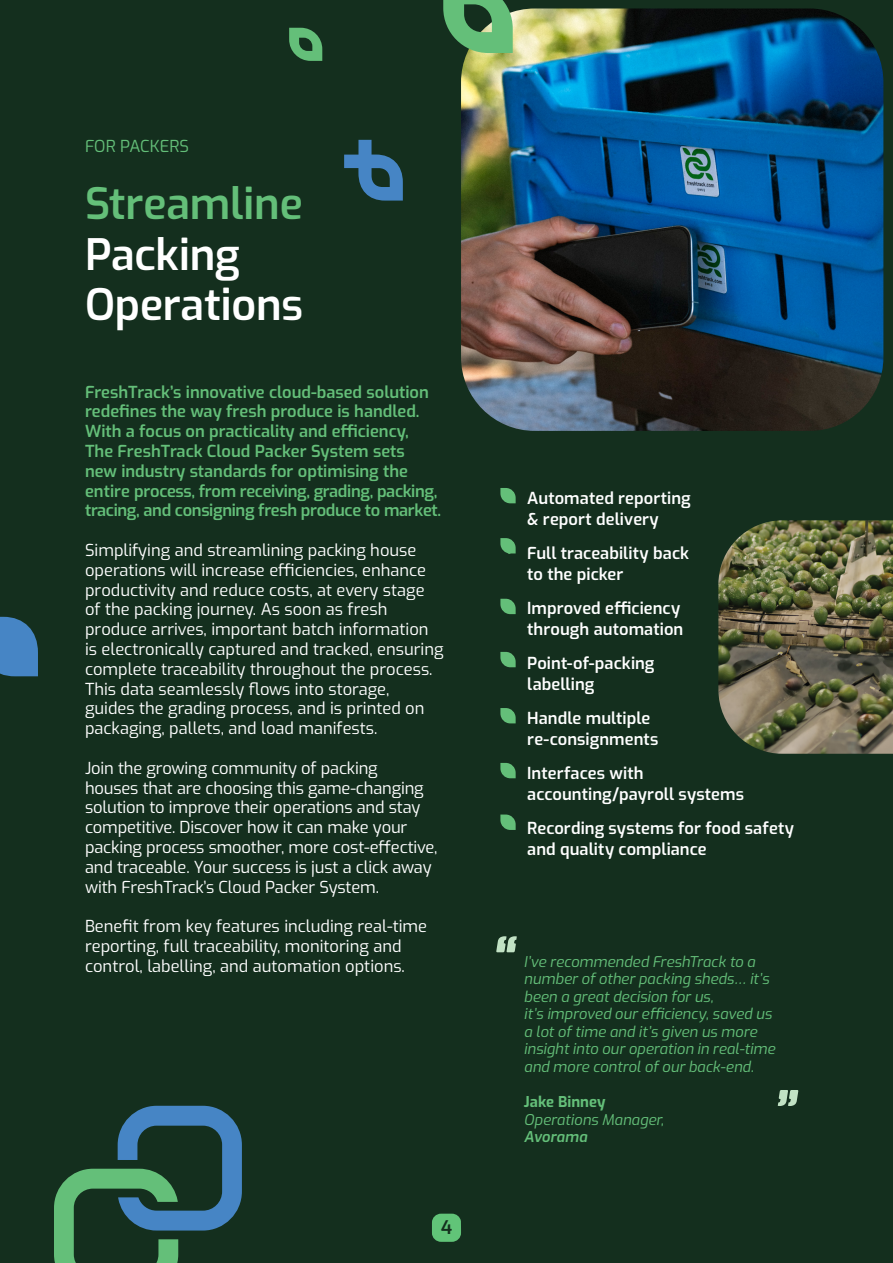
<style>
.page{position:relative;width:893px;height:1263px;background:#142f1e}
.page>*{position:absolute;margin:0;border:0;box-sizing:border-box;transform-origin:0 0}
.t1{font:italic 700 61.2px "Exo";color:#c1e2c4}
.t2{font:600 43.2px/50.4px "Exo";letter-spacing:-.005em;color:#fff}
.t3{font:600 43.2px "Exo";letter-spacing:-.005em;color:#64bf79}
.t4{font:600 18.75px "Exo";color:#142f1e}
.t5{font:16.5px/19.8px "Exo";color:#fff}
.t6{font:600 16.5px/19.8px "Exo";color:#64bf79}
.t7{font:600 16.5px/21px "Exo";letter-spacing:.005em;color:#fff}
.t8{font:16.5px "Exo";letter-spacing:-.005em;color:#64bf79}
.t9{font:italic 14.85px/17.5px "Exo";color:#64bf79}
.t10{font:700 14.85px "Exo";letter-spacing:.005em;color:#64bf79}
.t11{font:italic 600 14.85px "Exo";letter-spacing:.005em;color:#64bf79}
.s1{font-weight:400;color:#64bf79}
</style>
<div class="page">
<img style="left:461px;top:9px;width:422px;height:422px">
<img style="left:718px;top:520px;width:175px;height:234px">
<svg style="left:443px;top:0;width:70px;height:53px"></svg>
<svg style="left:54px;top:1106px;width:188px;height:157px"></svg>
<svg style="left:432px;top:1214px;width:29px;height:28px"></svg>
<svg style="left:500px;top:708px;width:16px;height:15px"></svg>
<svg style="left:500px;top:814px;width:16px;height:16px"></svg>
<svg style="left:500px;top:652px;width:16px;height:15px"></svg>
<svg style="left:500px;top:763px;width:16px;height:15px"></svg>
<svg style="left:500px;top:599px;width:16px;height:15px"></svg>
<svg style="left:500px;top:538px;width:16px;height:15px"></svg>
<svg style="left:500px;top:488px;width:16px;height:15px"></svg>
<svg style="left:289px;top:28px;width:33px;height:33px"></svg>
<svg style="left:344px;top:140px;width:59px;height:61px"></svg>
<svg style="left:0;top:616px;width:38px;height:60px;background:#3f7ab0"></svg>
<p class="t8" style="left:85px;top:134px;width:106px">FOR PACKERS</p>
<h2 class="t3" style="left:85px;top:171px;width:219px">Streamline</h2>
<h2 class="t2" style="left:85px;top:226px;width:220px">Packing<br>Operations</h2>
<p class="t6" style="left:85px;top:381px;width:358px">FreshTrack’s innovative cloud-based solution redefines the way fresh produce is handled.<br>With a focus on practicality and efficiency,<br>The FreshTrack Cloud Packer System sets<br>new industry standards for optimising the entire process, from receiving, grading, packing, tracing, and consigning fresh produce to market.</p>
<p class="t5" style="left:85px;top:539px;width:360px">Simplifying and streamlining packing house operations will increase efficiencies, enhance productivity and reduce costs, at every stage of the packing journey. As soon as fresh produce arrives, important batch information is electronically captured and tracked, ensuring complete traceability throughout the process.<br>This data seamlessly flows into storage,<br>guides the grading process, and is printed on packaging, pallets, and load manifests.</p>
<p class="t5" style="left:85px;top:757px;width:354px">Join the growing community of packing<br>houses that are choosing this game-changing solution to improve their operations and stay competitive. Discover how it can make your packing process smoother, more cost-effective, and traceable. Your success is just a click away with FreshTrack’s Cloud Packer System.</p>
<p class="t5" style="left:85px;top:915px;width:344px">Benefit from key features including real-time reporting, full traceability, monitoring and control, labelling, and automation options.</p>
<p class="t4" style="left:441px;top:1213px;width:13px">4</p>
<p class="t7" style="left:527px;top:486px;width:165px;text-indent:-20px"><span class="s1">•</span> Automated reporting &amp; report delivery</p>
<p class="t7" style="left:527px;top:541px;width:163px;text-indent:-20px"><span class="s1">•</span> Full traceability back to the picker</p>
<p class="t7" style="left:507px;top:596px;width:178px;text-align:right"><span class="s1">•</span> Improved efficiency through automation</p>
<p class="t7" style="left:527px;top:651px;width:129px;text-indent:-20px"><span class="s1">•</span> Point-of-packing labelling</p>
<p class="t7" style="left:527px;top:706px;width:133px;text-indent:-20px"><span class="s1">•</span> Handle multiple re-consignments</p>
<p class="t7" style="left:527px;top:761px;width:218px;text-indent:-20px"><span class="s1">•</span> Interfaces with accounting/payroll systems</p>
<p class="t7" style="left:527px;top:816px;width:268px;text-indent:-20px"><span class="s1">•</span> Recording systems for food safety and quality compliance</p>
<h1 class="t1" style="left:489px;top:914px;width:25px">“</h1>
<p class="t9" style="left:524px;top:951px;width:253px">I’ve recommended FreshTrack to a number of other packing sheds… it’s been a great decision for us,<br>it’s improved our efficiency, saved us a lot of time and it’s given us more insight into our operation in real-time and more control of our back-end.</p>
<p class="t10" style="left:524px;top:1090px;width:83px">Jake Binney</p>
<p class="t9" style="left:524px;top:1109px;width:141px">Operations Manager,</p>
<p class="t11" style="left:524px;top:1126px;width:65px">Avorama</p>
<h1 class="t1" style="left:806px;top:1128px;width:25px;rotate:-180deg">“</h1>
</div>
